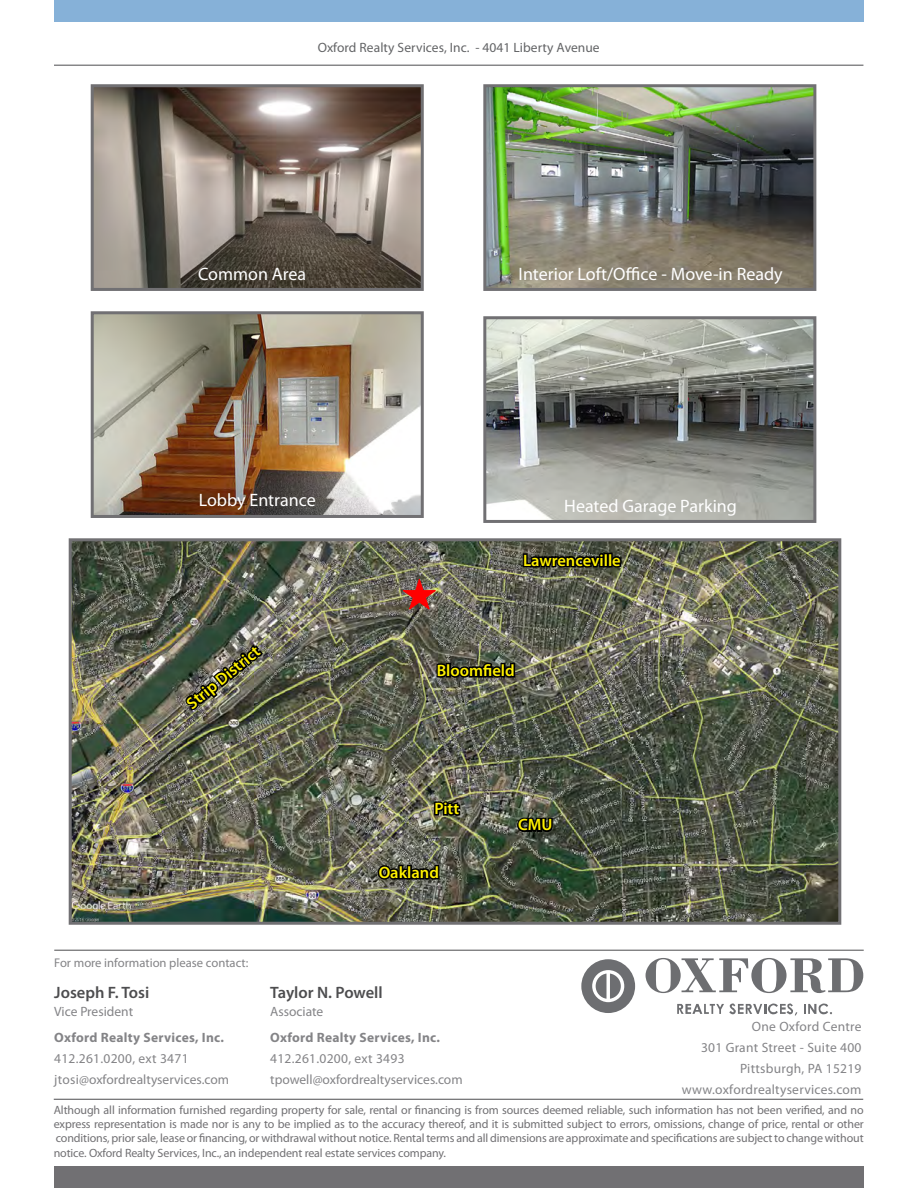
<style>
.page{position:relative;width:918px;height:1188px;background:#fff}
.page>*{position:absolute;margin:0;border:0;box-sizing:border-box;transform-origin:0 0}
.t1{font:18px "Myriad Pro";color:#fff}
.t2{font:600 16.5px "Myriad Pro";color:#fff200}
.t3{font:600 16.5px "Myriad Pro";color:#4d4d4f}
.t4{font:13.5px/21px "Myriad Pro";letter-spacing:.015em;color:#848487;text-align:right}
.t5{font:700 13.5px "Myriad Pro";letter-spacing:.02em;color:#848487}
.t6{font:13.5px "Myriad Pro";letter-spacing:.005em;color:#636466}
.t7{font:12.6px "Myriad Pro";color:#848487}
.t8{font:12px/14.4px "Myriad Pro";letter-spacing:-.01em;color:#717073;text-align:justify}
</style>
<div class="page">
<div style="left:54px;top:1166px;width:810px;height:22px;background:#717073"></div>
<div style="left:54px;top:0;width:810px;height:22px;background:#86b1d8"></div>
<hr style="left:54px;top:950px;width:810px;height:1px;background:#4d4d4f">
<hr style="left:54px;top:65px;width:809px;height:1px;background:#4d4d4f">
<hr style="left:54px;top:1099px;width:809px;height:1px;background:#4d4d4f">
<svg style="left:581px;top:959px;width:54px;height:54px"></svg>
<svg style="left:646px;top:958px;width:217px;height:35px"></svg>
<svg style="left:677px;top:1003px;width:120px;height:13px"></svg>
<svg style="left:804px;top:1003px;width:28px;height:11px"></svg>
<img style="left:73px;top:542px;width:764px;height:379px">
<div style="left:69px;top:538px;width:772px;height:387px;border:3px solid #717073"></div>
<img style="left:376px;top:799px;width:86px;height:126px">
<svg style="left:516px;top:793px;width:38px;height:62px;background:#4a4f42"></svg>
<img style="left:183px;top:642px;width:82px;height:71px">
<div style="left:603px;top:553px;width:5px;height:14px;border:3px solid #000"></div>
<div style="left:608px;top:553px;width:5px;height:14px;border:3px solid #000"></div>
<svg style="left:610px;top:555px;width:13px;height:14px"></svg>
<img style="left:402px;top:538px;width:202px;height:204px">
<img style="left:95px;top:88px;width:325px;height:199px">
<div style="left:91px;top:84px;width:333px;height:207px;border:3px solid #717073"></div>
<img style="left:95px;top:315px;width:325px;height:199px">
<div style="left:91px;top:311px;width:333px;height:207px;border:3px solid #717073"></div>
<img style="left:487px;top:88px;width:325px;height:199px">
<div style="left:483px;top:84px;width:333px;height:207px;border:3px solid #717073"></div>
<img style="left:487px;top:320px;width:325px;height:199px">
<div style="left:483px;top:316px;width:333px;height:207px;border:3px solid #717073"></div>
<p class="t6" style="left:318px;top:39px;width:284px">Oxford Realty Services, Inc. - 4041 Liberty Avenue</p>
<h1 class="t1" style="left:198px;top:262px;width:110px">Common Area</h1>
<h1 class="t1" style="left:519px;top:262px;width:266px">Interior Loft/Office - Move-in Ready</h1>
<h1 class="t1" style="left:199px;top:489px;width:118px">Lobby Entrance</h1>
<h1 class="t1" style="left:564px;top:494px;width:174px">Heated Garage Parking</h1>
<h2 class="t2" style="left:182px;top:697px;width:91px;rotate:-39deg">Strip District</h2>
<h2 class="t2" style="left:523px;top:550px;width:99px">Lawrenceville</h2>
<h2 class="t2" style="left:437px;top:660px;width:79px">Bloomfield</h2>
<h2 class="t2" style="left:434px;top:798px;width:26px">Pitt</h2>
<h2 class="t2" style="left:379px;top:862px;width:62px">Oakland</h2>
<h2 class="t2" style="left:518px;top:814px;width:36px">CMU</h2>
<p class="t7" style="left:54px;top:955px;width:196px">For more information please contact:</p>
<h2 class="t3" style="left:54px;top:982px;width:96px">Joseph F. Tosi</h2>
<h2 class="t3" style="left:270px;top:982px;width:114px">Taylor N. Powell</h2>
<p class="t4" style="left:54px;top:1001px;width:80px">Vice President</p>
<p class="t4" style="left:270px;top:1001px;width:55px">Associate</p>
<p class="t5" style="left:54px;top:1029px;width:171px">Oxford Realty Services, Inc.</p>
<p class="t5" style="left:270px;top:1029px;width:171px">Oxford Realty Services, Inc.</p>
<p class="t4" style="left:54px;top:1048px;width:136px">412.261.0200, ext 3471</p>
<p class="t4" style="left:270px;top:1048px;width:136px">412.261.0200, ext 3493</p>
<p class="t4" style="left:54px;top:1069px;width:176px">jtosi@oxfordrealtyservices.com</p>
<p class="t4" style="left:270px;top:1069px;width:194px">tpowell@oxfordrealtyservices.com</p>
<p class="t4" style="left:682px;top:1016px;width:181px">One Oxford Centre<br>301 Grant Street - Suite 400<br>Pittsburgh, PA 15219 www.oxfordrealtyservices.com</p>
<p class="t8" style="left:54px;top:1102px;width:812px">Although all information furnished regarding property for sale, rental or financing is from sources deemed reliable, such information has not been verified, and no express representation is made nor is any to be implied as to the accuracy thereof, and it is submitted subject to errors, omissions, change of price, rental or other conditions, prior sale, lease or financing, or withdrawal without notice. Rental terms and all dimensions are approximate and specifications are subject to change without notice. Oxford Realty Services, Inc., an independent real estate services company.</p>
</div>
